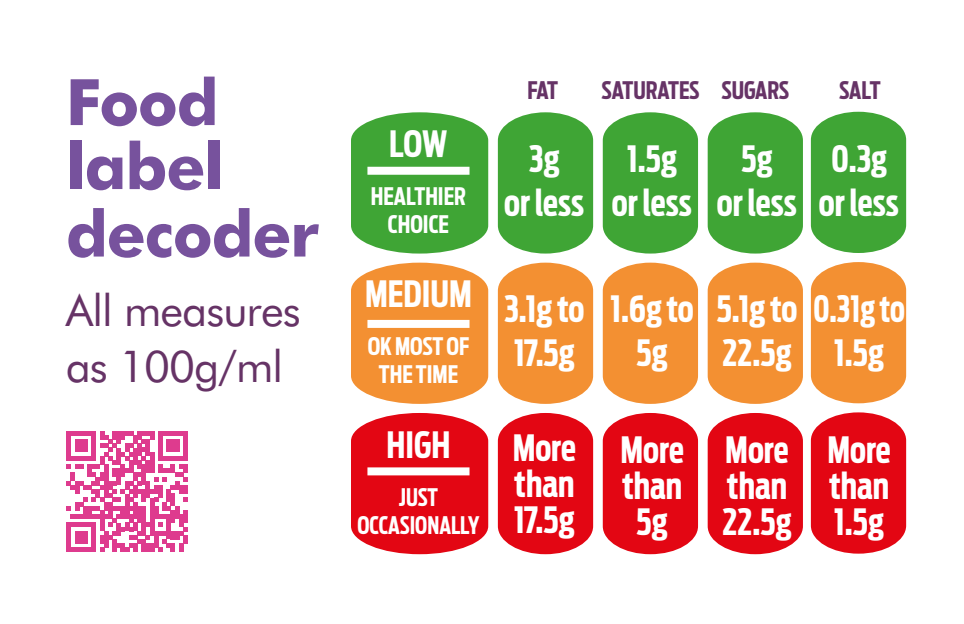
<style>
.page{position:relative;width:964px;height:624px;background:#fff}
.page>*{position:absolute;margin:0;border:0;box-sizing:border-box;transform-origin:0 0}
.t1{font:700 64px/65.6px "Futura BT";letter-spacing:-.02em;color:#77529d}
.t2{font:44px/56px "Futura BT";letter-spacing:-.02em;color:#636}
.t3{font:700 36px/36px "Ford Antenna Extra Cond";color:#fff;text-align:center}
.t4{font:700 24px/28px "Ford Antenna Extra Cond";color:#fff;text-align:center}
.t5{font:700 24px "Ford Antenna Extra Cond";letter-spacing:-.01em;color:#636}
.t6{font:700 24px/28px "Ford Antenna Extra Cond";color:#fff;text-align:center;scale:.96 1}
</style>
<div class="page">
<svg style="left:351px;top:262px;width:137px;height:142px;background:#f49a45"></svg>
<svg style="left:498px;top:262px;width:95px;height:142px;background:#f49944"></svg>
<svg style="left:603px;top:262px;width:95px;height:142px;background:#f49944"></svg>
<svg style="left:708px;top:262px;width:95px;height:142px;background:#f49944"></svg>
<svg style="left:811px;top:262px;width:95px;height:141px;background:#f39943"></svg>
<svg style="left:351px;top:112px;width:137px;height:141px;background:#50ad47"></svg>
<svg style="left:498px;top:112px;width:95px;height:141px;background:#4fac45"></svg>
<svg style="left:603px;top:112px;width:95px;height:141px;background:#4fac45"></svg>
<svg style="left:708px;top:112px;width:95px;height:141px;background:#4fac45"></svg>
<svg style="left:811px;top:112px;width:95px;height:141px;background:#4fac45"></svg>
<svg style="left:351px;top:413px;width:137px;height:141px;background:#e51c28"></svg>
<svg style="left:498px;top:413px;width:95px;height:141px;background:#e51a26"></svg>
<svg style="left:603px;top:413px;width:95px;height:141px;background:#e51a26"></svg>
<svg style="left:708px;top:413px;width:95px;height:141px;background:#e51a26"></svg>
<svg style="left:811px;top:412px;width:95px;height:141px;background:#e51a26"></svg>
<div style="left:367px;top:167px;width:102px;height:8px;background:#fff"></div>
<div style="left:367px;top:320px;width:102px;height:8px;background:#fff"></div>
<div style="left:367px;top:467px;width:102px;height:8px;background:#fff"></div>
<svg style="left:67px;top:431px;width:120px;height:121px"></svg>
<h1 class="t1" style="left:66px;top:69px;width:254px">Food label decoder</h1>
<p class="t2" style="left:66px;top:282px;width:237px">All measures as 100g/ml</p>
<p class="t3" style="left:389px;top:122px;width:60px">LOW</p>
<p class="t4" style="left:371px;top:180px;width:97px">HEALTHIER<br>CHOICE</p>
<p class="t3" style="left:365px;top:273px;width:108px">MEDIUM</p>
<p class="t4" style="left:368px;top:330px;width:103px">OK MOST OF<br>THE TIME</p>
<p class="t3" style="left:386px;top:423px;width:65px">HIGH</p>
<p class="t6" style="left:358px;top:480px;width:128px">JUST<br>OCCASIONALLY</p>
<p class="t5" style="left:527px;top:69px;width:32px">FAT</p>
<p class="t5" style="left:601px;top:69px;width:189px">SATURATES SUGARS</p>
<p class="t5" style="left:839px;top:69px;width:43px">SALT</p>
<p class="t3" style="left:504px;top:133px;width:82px;line-height:44px">3g<br>or less</p>
<p class="t3" style="left:612px;top:133px;width:82px;line-height:44px">1.5g or less</p>
<p class="t3" style="left:717px;top:133px;width:82px;line-height:44px">5g<br>or less</p>
<p class="t3" style="left:819px;top:133px;width:82px;line-height:44px">0.3g or less</p>
<p class="t3" style="left:504px;top:283px;width:81px;line-height:44px;text-align:left">3.1g to<br>17.5g</p>
<p class="t3" style="left:610px;top:283px;width:85px;line-height:44px">1.6g to<br>5g</p>
<p class="t3" style="left:717px;top:283px;width:190px;line-height:44px;text-align:left">5.1g to 0.31g to<br>22.5g</p>
<p class="t3" style="left:834px;top:331px;width:51px">1.5g</p>
<p class="t3" style="left:513px;top:426px;width:65px;text-align:justify">More than 17.5g</p>
<p class="t3" style="left:620px;top:428px;width:65px">More than<br>5g</p>
<p class="t3" style="left:722px;top:428px;width:70px;text-align:left">More than<br>22.5g</p>
<p class="t3" style="left:827px;top:428px;width:65px;text-align:justify">More than 1.5g</p>
</div>
